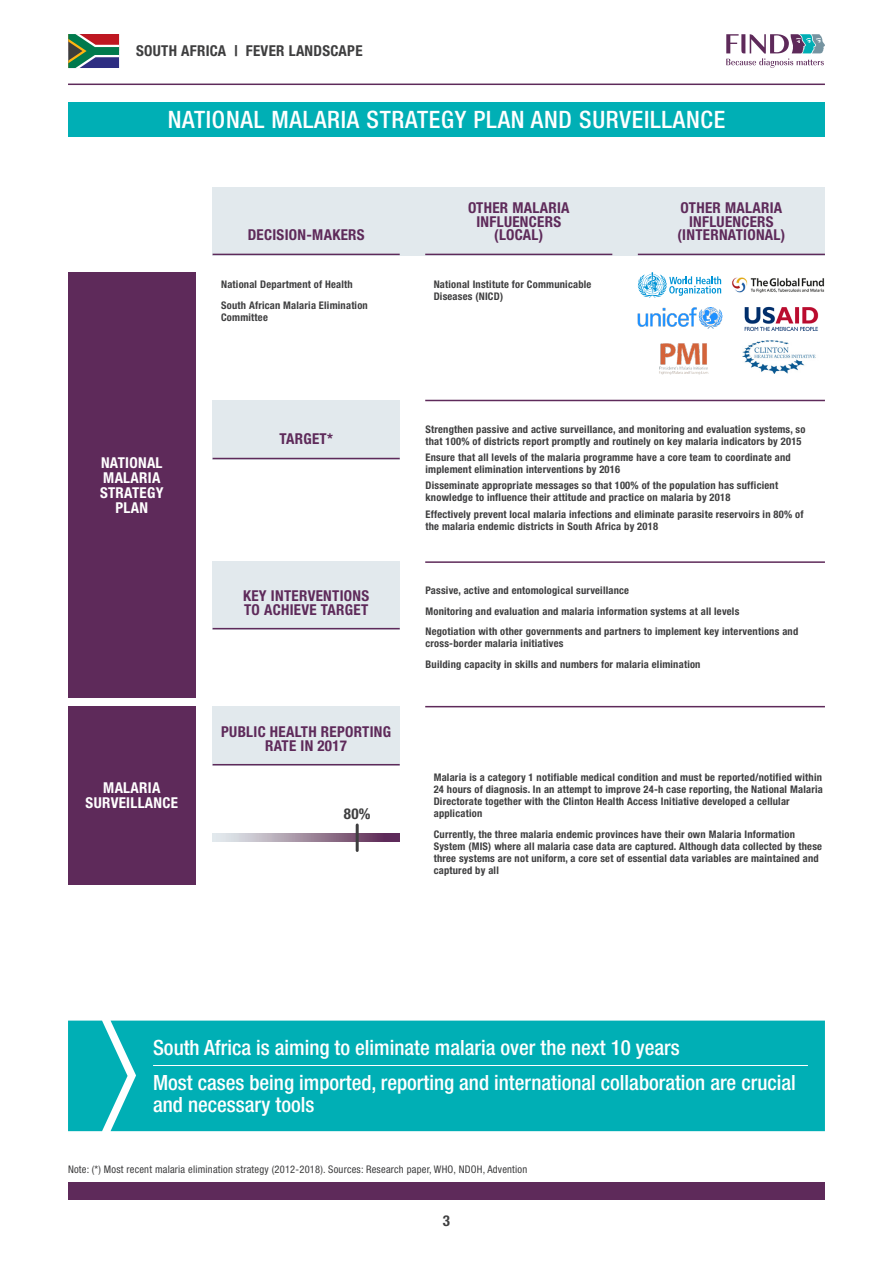
<style>
.page{position:relative;width:893px;height:1263px;background:#fff}
.page>*{position:absolute;margin:0;border:0;box-sizing:border-box;transform-origin:0 0}
.t1{font:500 condensed 24px "Helvetica Neue LT Pro";letter-spacing:.03em;color:#fff}
.t2{font:500 condensed 21px/22.5px "Helvetica Neue LT Pro";color:#fff}
.t3{font:700 condensed 15px/13.5px "Helvetica Neue LT Pro";letter-spacing:.02em;color:#5e2a5a;text-align:center}
.t4{font:700 condensed 15px/15px "Helvetica Neue LT Pro";letter-spacing:.02em;color:#fff;text-align:center}
.t5{font:700 condensed 15px "Helvetica Neue LT Pro";letter-spacing:.02em;color:#3e3e3f}
.t6{font:700 condensed 10.5px/12px "Helvetica Neue LT Pro";letter-spacing:.02em;color:#3e3e3f}
.t7{font:condensed 10.5px "Helvetica Neue LT Pro";letter-spacing:.02em;color:#3e3e3f}
</style>
<div class="page">
<svg style="left:726px;top:34px;width:99px;height:34px"></svg>
<hr style="left:68px;top:84px;width:757px;height:1px;background:#5e2a5a">
<div style="left:68px;top:1182px;width:757px;height:17px;background:#5e2a5a"></div>
<svg style="left:68px;top:34px;width:51px;height:34px;background:#5f655f"></svg>
<div style="left:68px;top:102px;width:757px;height:34px;background:#00afb5"></div>
<div style="left:128px;top:1020px;width:697px;height:111px;background:#00afb5"></div>
<svg style="left:68px;top:1020px;width:60px;height:111px;background:#20b9be"></svg>
<hr style="left:153px;top:1065px;width:655px;height:1px;background:#fff">
<div style="left:213px;top:187px;width:612px;height:68px;background:#e2e9ed"></div>
<div style="left:213px;top:400px;width:187px;height:59px;background:#e2e9ed"></div>
<div style="left:213px;top:706px;width:187px;height:59px;background:#e2e9ed"></div>
<div style="left:213px;top:561px;width:187px;height:68px;background:#e2e9ed"></div>
<div style="left:68px;top:272px;width:128px;height:425px;background:#5e2a5a"></div>
<div style="left:68px;top:706px;width:128px;height:178px;background:#5e2a5a"></div>
<hr style="left:213px;top:254px;width:187px;height:1px;background:#5e2a5a">
<hr style="left:213px;top:458px;width:187px;height:1px;background:#5e2a5a">
<hr style="left:213px;top:764px;width:187px;height:1px;background:#5e2a5a">
<hr style="left:213px;top:628px;width:187px;height:1px;background:#5e2a5a">
<hr style="left:425px;top:400px;width:400px;height:1px;background:#5e2a5a">
<hr style="left:425px;top:561px;width:400px;height:2px;background:#5e2a5a">
<hr style="left:425px;top:706px;width:400px;height:1px;background:#5e2a5a">
<hr style="left:425px;top:254px;width:187px;height:1px;background:#5e2a5a">
<hr style="left:638px;top:254px;width:187px;height:1px;background:#5e2a5a">
<svg style="left:213px;top:833px;width:187px;height:9px;background:#a08a9f"></svg>
<hr style="left:356px;top:825px;width:3px;height:25px;background:#3e3e3f">
<svg style="left:637px;top:272px;width:84px;height:26px"></svg>
<img style="left:732px;top:277px;width:93px;height:16px">
<img style="left:638px;top:307px;width:85px;height:22px">
<img style="left:659px;top:343px;width:49px;height:32px">
<img style="left:743px;top:340px;width:73px;height:33px">
<img style="left:744px;top:306px;width:75px;height:25px">
<h3 class="t5" style="left:136px;top:42px;width:228px">SOUTH AFRICA | FEVER LANDSCAPE</h3>
<p class="t1" style="left:168px;top:105px;width:559px">NATIONAL MALARIA STRATEGY PLAN AND SURVEILLANCE</p>
<p class="t4" style="left:100px;top:455px;width:65px">NATIONAL<br>MALARIA<br>STRATEGY<br>PLAN</p>
<p class="t4" style="left:86px;top:780px;width:94px">MALARIA<br>SURVEILLANCE</p>
<p class="t3" style="left:248px;top:228px;width:118px">DECISION-MAKERS</p>
<p class="t6" style="left:221px;top:278px;width:133px">National Department of Health</p>
<p class="t6" style="left:221px;top:299px;width:148px">South African Malaria Elimination<br>Committee</p>
<p class="t3" style="left:468px;top:201px;width:103px">OTHER MALARIA<br>INFLUENCERS (LOCAL)</p>
<p class="t3" style="left:681px;top:201px;width:103px">OTHER MALARIA<br>INFLUENCERS</p>
<p class="t3" style="left:677px;top:228px;width:109px">(INTERNATIONAL)</p>
<p class="t6" style="left:434px;top:278px;width:159px">National Institute for Communicable<br>Diseases (NICD)</p>
<p class="t3" style="left:279px;top:432px;width:55px">TARGET*</p>
<p class="t3" style="left:243px;top:589px;width:128px;text-align:left">KEY INTERVENTIONS<br>TO ACHIEVE TARGET</p>
<p class="t3" style="left:221px;top:725px;width:171px">PUBLIC HEALTH REPORTING<br>RATE IN 2017</p>
<p class="t5" style="left:344px;top:804px;width:28px">80%</p>
<p class="t6" style="left:425px;top:423px;width:381px">Strengthen passive and active surveillance, and monitoring and evaluation systems, so that 100% of districts report promptly and routinely on key malaria indicators by 2015</p>
<p class="t6" style="left:425px;top:451px;width:367px">Ensure that all levels of the malaria programme have a core team to coordinate and implement elimination interventions by 2016</p>
<p class="t6" style="left:425px;top:479px;width:354px">Disseminate appropriate messages so that 100% of the population has sufficient knowledge to influence their attitude and practice on malaria by 2018</p>
<p class="t6" style="left:425px;top:508px;width:379px">Effectively prevent local malaria infections and eliminate parasite reservoirs in 80% of the malaria endemic districts in South Africa by 2018</p>
<p class="t6" style="left:425px;top:584px;width:205px">Passive, active and entomological surveillance</p>
<p class="t6" style="left:425px;top:605px;width:315px">Monitoring and evaluation and malaria information systems at all levels</p>
<p class="t6" style="left:425px;top:625px;width:374px">Negotiation with other governments and partners to implement key interventions and cross-border malaria initiatives</p>
<p class="t6" style="left:425px;top:658px;width:277px">Building capacity in skills and numbers for malaria elimination</p>
<p class="t6" style="left:434px;top:771px;width:391px">Malaria is a category 1 notifiable medical condition and must be reported/notified within 24 hours of diagnosis. In an attempt to improve 24-h case reporting, the National Malaria Directorate together with the Clinton Health Access Initiative developed a cellular application</p>
<p class="t6" style="left:434px;top:828px;width:390px">Currently, the three malaria endemic provinces have their own Malaria Information System (MIS) where all malaria case data are captured. Although data collected by these three systems are not uniform, a core set of essential data variables are maintained and captured by all</p>
<p class="t2" style="left:153px;top:1035px;width:528px">South Africa is aiming to eliminate malaria over the next 10 years</p>
<p class="t2" style="left:153px;top:1071px;width:644px">Most cases being imported, reporting and international collaboration are crucial and necessary tools</p>
<p class="t7" style="left:68px;top:1163px;width:461px">Note: (*) Most recent malaria elimination strategy (2012-2018). Sources: Research paper, WHO, NDOH, Advention</p>
<h3 class="t5" style="left:443px;top:1211px;width:9px">3</h3>
</div>
